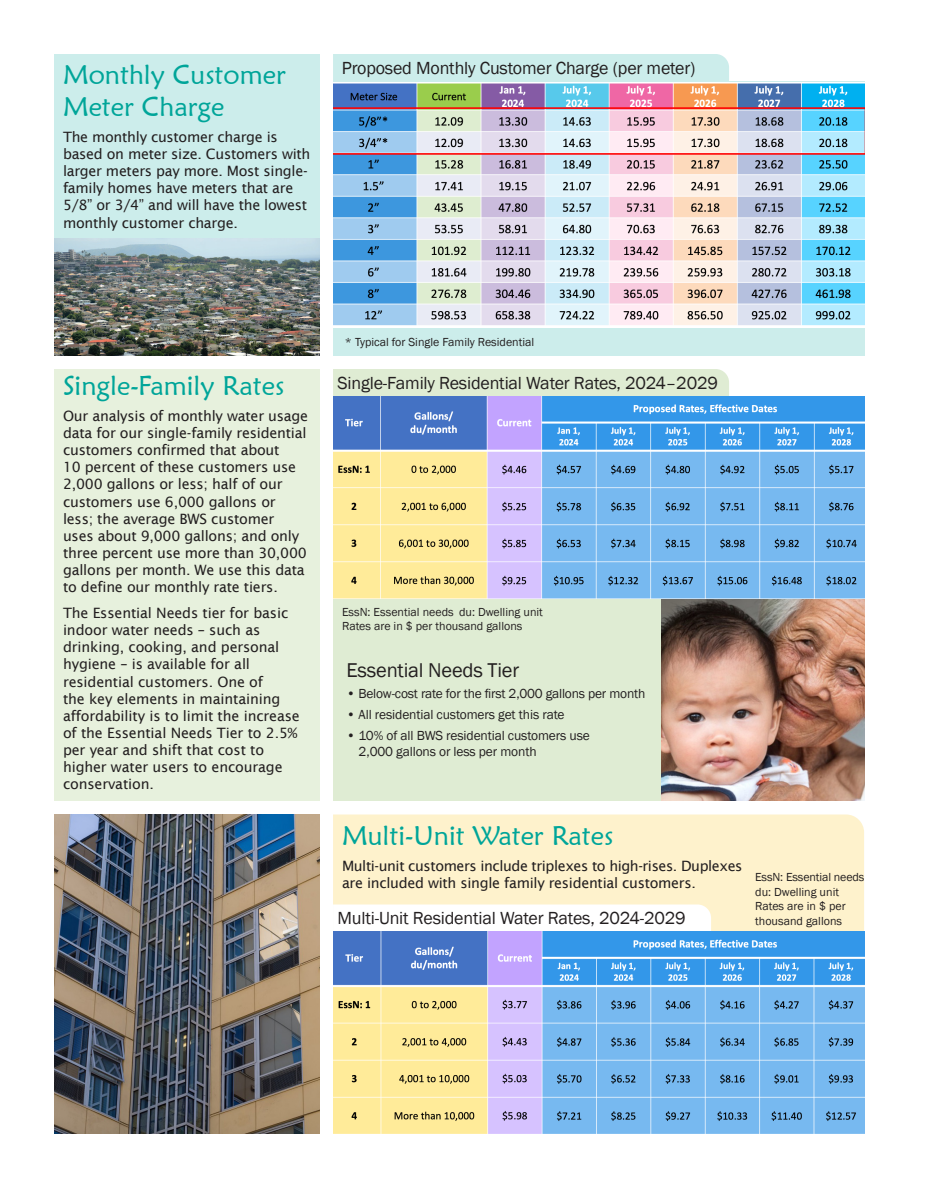
<style>
.page{position:relative;width:925px;height:1188px;background:#fff}
.page>*{position:absolute;margin:0;border:0;box-sizing:border-box;transform-origin:0 0}
.Headline_-_18pt_Maiandra{font:27px/32.4px "Maiandra GD";color:#00a599}
.t1{font:20.55px "Franklin Gothic";letter-spacing:-.01em;color:#231f20}
.t2{font:18px "Franklin Gothic";letter-spacing:-.01em;color:#231f20}
.Body_-_9_5_pt_Lucida_Sans{font:14.25px/17.1px "Lucida Sans";letter-spacing:-.015em;color:#231f20}
.t3{font:13.5px/16.2px "Franklin Gothic";letter-spacing:-.01em;color:#231f20}
.t4{font:12px/14.4px "Franklin Gothic";color:#231f20}
</style>
<div class="page">
<div style="left:333px;top:54px;width:396px;height:27px;background:#ccedeb"></div>
<div style="left:333px;top:396px;width:531px;height:405px;background:#dfecd3"></div>
<div style="left:54px;top:54px;width:266px;height:302px;background:#ccedeb"></div>
<div style="left:54px;top:369px;width:266px;height:432px;background:#e7f1dd"></div>
<div style="left:333px;top:814px;width:531px;height:118px;background:#fef2cc"></div>
<div style="left:333px;top:81px;width:531px;height:275px;background:#ccedeb"></div>
<div style="left:333px;top:369px;width:396px;height:27px;background:#dfecd3"></div>
<img style="left:662px;top:598px;width:202px;height:203px">
<img style="left:54px;top:239px;width:266px;height:117px">
<img style="left:54px;top:814px;width:266px;height:320px">
<svg style="left:333px;top:904px;width:378px;height:28px"></svg>
<img style="left:333px;top:82px;width:531px;height:245px">
<img style="left:333px;top:396px;width:531px;height:202px">
<img style="left:333px;top:932px;width:531px;height:202px">
<p class="Headline_-_18pt_Maiandra" style="left:63px;top:57px;width:224px">Monthly Customer<br>Meter Charge</p>
<p class="Body_-_9_5_pt_Lucida_Sans" style="left:63px;top:128px;width:249px">The monthly customer charge is based on meter size. Customers with larger meters pay more. Most single&shy;family homes have meters that are<br>5/8” or 3/4” and will have the lowest monthly customer charge.</p>
<p class="t2" style="left:342px;top:57px;width:355px">Proposed Monthly Customer Charge (per meter)</p>
<p class="Headline_-_18pt_Maiandra" style="left:63px;top:369px;width:223px">Single-Family Rates</p>
<p class="Body_-_9_5_pt_Lucida_Sans" style="left:63px;top:407px;width:247px">Our analysis of monthly water usage data for our single-family residential customers confirmed that about<br>10 percent of these customers use 2,000 gallons or less; half of our customers use 6,000 gallons or less; the average BWS customer uses about 9,000 gallons; and only three percent use more than 30,000 gallons per month. We use this data to define our monthly rate tiers.</p>
<p class="Body_-_9_5_pt_Lucida_Sans" style="left:63px;top:604px;width:238px">The Essential Needs tier for basic indoor water needs – such as drinking, cooking, and personal hygiene – is available for all residential customers. One of<br>the key elements in maintaining affordability is to limit the increase of the Essential Needs Tier to 2.5% per year and shift that cost to higher water users to encourage conservation.</p>
<p class="t4" style="left:345px;top:335px;width:191px">* Typical for Single Family Residential</p>
<p class="t2" style="left:338px;top:372px;width:382px">Single-Family Residential Water Rates, 2024–2029</p>
<p class="t4" style="left:342px;top:605px;width:202px">EssN: Essential needs du: Dwelling unit<br>Rates are in $ per thousand gallons</p>
<p class="t1" style="left:346px;top:657px;width:174px">Essential Needs Tier</p>
<p class="t3" style="left:346px;top:686px;width:300px">• Below-cost rate for the first 2,000 gallons per month</p>
<p class="t3" style="left:346px;top:707px;width:219px">• All residential customers get this rate</p>
<p class="t3" style="left:359px;top:728px;width:233px;text-indent:-12px">• 10% of all BWS residential customers use<br>2,000 gallons or less per month</p>
<p class="Headline_-_18pt_Maiandra" style="left:342px;top:819px;width:273px">Multi-Unit Water Rates</p>
<p class="Body_-_9_5_pt_Lucida_Sans" style="left:342px;top:857px;width:402px">Multi-unit customers include triplexes to high-rises. Duplexes are included with single family residential customers.</p>
<p class="t2" style="left:338px;top:907px;width:350px">Multi-Unit Residential Water Rates, 2024-2029</p>
<p class="t4" style="left:755px;top:870px;width:111px">EssN: Essential needs du: Dwelling unit<br>Rates are in $ per thousand gallons</p>
</div>
